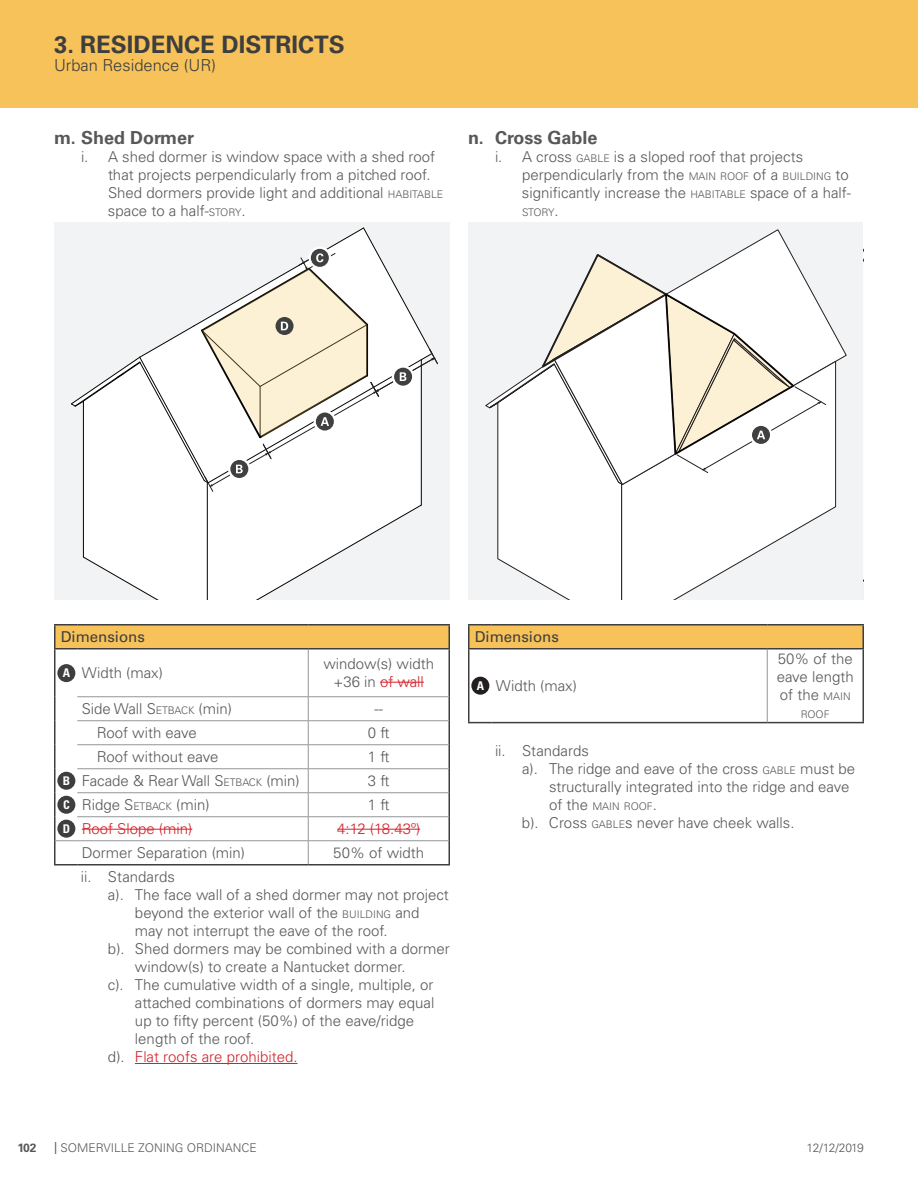
<style>
.page{position:relative;width:918px;height:1188px;background:#fff}
.page>*{position:absolute;margin:0;border:0;box-sizing:border-box;transform-origin:0 0}
.t1{font:700 24px "Univers LT Std";color:#3e3e3f}
.t2{font:700 18px "Univers LT Std";color:#57585a}
.t3{font:300 16.5px "Univers LT Std";color:#3e3e3f}
.t4{font:300 15px/18px "Univers LT Std";color:#57585a}
.t5{font:300 15px "Univers LT Std";color:#d1232a}
.t6{font:15px "Univers LT Std";color:#3e3e3f}
.t7{font:300 12px "Univers LT Std";color:#57585a}
.t8{font:700 12px "Univers LT Std";color:#57585a}
.t9{font:300 10.5px "Univers LT Std";letter-spacing:-.01em;color:#57585a}
.s1{font-size:10.5px}
.s2{font-size:15px}
.s3{font-weight:700;font-stretch:condensed;font-size:12px;color:#fff}
.s4{color:#d1232a}
.s5{font-style:inherit}
.s6{color:#57585a}
.s7{font-weight:400}
</style>
<div class="page">
<div style="left:0;top:0;width:918px;height:108px;background:#f6c259"></div>
<hr style="left:135px;top:1063px;width:163px;height:1px;background:#d1232a">
<div style="left:55px;top:625px;width:394px;height:24px;background:#f6c259"></div>
<hr style="left:54px;top:626px;width:2px;height:22px;background:#3e3e3f">
<hr style="left:448px;top:626px;width:2px;height:22px;background:#3e3e3f">
<hr style="left:54px;top:650px;width:2px;height:47px;background:#3e3e3f">
<hr style="left:448px;top:650px;width:2px;height:47px;background:#3e3e3f">
<hr style="left:54px;top:697px;width:2px;height:24px;background:#3e3e3f">
<hr style="left:448px;top:697px;width:2px;height:24px;background:#3e3e3f">
<hr style="left:54px;top:721px;width:2px;height:24px;background:#3e3e3f">
<hr style="left:448px;top:721px;width:2px;height:24px;background:#3e3e3f">
<hr style="left:54px;top:745px;width:2px;height:24px;background:#3e3e3f">
<hr style="left:448px;top:745px;width:2px;height:24px;background:#3e3e3f">
<hr style="left:54px;top:841px;width:2px;height:23px;background:#3e3e3f">
<hr style="left:448px;top:841px;width:2px;height:23px;background:#3e3e3f">
<hr style="left:54px;top:864px;width:23px;height:2px;background:#3e3e3f">
<hr style="left:77px;top:864px;width:231px;height:2px;background:#3e3e3f">
<hr style="left:308px;top:864px;width:142px;height:2px;background:#3e3e3f">
<hr style="left:308px;top:650px;width:1px;height:47px;background:#939598">
<hr style="left:77px;top:696px;width:231px;height:1px;background:#939598">
<hr style="left:308px;top:696px;width:140px;height:1px;background:#939598">
<hr style="left:77px;top:720px;width:231px;height:1px;background:#939598">
<hr style="left:308px;top:720px;width:140px;height:1px;background:#939598">
<hr style="left:77px;top:744px;width:231px;height:1px;background:#939598">
<hr style="left:308px;top:744px;width:140px;height:1px;background:#939598">
<hr style="left:77px;top:768px;width:231px;height:1px;background:#939598">
<hr style="left:308px;top:768px;width:140px;height:1px;background:#939598">
<hr style="left:77px;top:792px;width:231px;height:1px;background:#939598">
<hr style="left:308px;top:792px;width:140px;height:1px;background:#939598">
<hr style="left:77px;top:816px;width:231px;height:1px;background:#939598">
<hr style="left:308px;top:816px;width:140px;height:1px;background:#939598">
<svg style="left:308px;top:697px;width:1px;height:167px"></svg>
<hr style="left:54px;top:624px;width:23px;height:2px;background:#3e3e3f">
<hr style="left:77px;top:624px;width:231px;height:2px;background:#3e3e3f">
<hr style="left:308px;top:624px;width:142px;height:2px;background:#3e3e3f">
<svg style="left:56px;top:840px;width:21px;height:1px"></svg>
<hr style="left:77px;top:840px;width:231px;height:1px;background:#939598">
<hr style="left:308px;top:840px;width:140px;height:1px;background:#939598">
<hr style="left:54px;top:769px;width:2px;height:24px;background:#3e3e3f">
<hr style="left:448px;top:769px;width:2px;height:24px;background:#3e3e3f">
<hr style="left:54px;top:793px;width:2px;height:24px;background:#3e3e3f">
<hr style="left:448px;top:793px;width:2px;height:24px;background:#3e3e3f">
<hr style="left:54px;top:817px;width:2px;height:24px;background:#3e3e3f">
<hr style="left:448px;top:817px;width:2px;height:24px;background:#3e3e3f">
<hr style="left:54px;top:648px;width:23px;height:2px;background:#3e3e3f">
<hr style="left:77px;top:648px;width:231px;height:2px;background:#3e3e3f">
<hr style="left:308px;top:648px;width:142px;height:2px;background:#3e3e3f">
<div style="left:55px;top:222px;width:394px;height:378px;background:#f2f3f4"></div>
<div style="left:82px;top:492px;width:339px;height:65px;background:#fff"></div>
<svg style="left:83px;top:505px;width:339px;height:95px"></svg>
<hr style="left:421px;top:360px;width:1px;height:145px;background:#040503">
<hr style="left:207px;top:482px;width:1px;height:118px;background:#040503">
<hr style="left:83px;top:460px;width:1px;height:97px;background:#040503">
<svg style="left:71px;top:227px;width:367px;height:265px"></svg>
<div style="left:57px;top:664px;width:18px;height:18px;background:#3e3e3f;border-radius:50%"></div>
<hr style="left:380px;top:682px;width:44px;height:1px;background:#d1232a">
<div style="left:57px;top:772px;width:18px;height:18px;background:#3e3e3f;border-radius:50%"></div>
<div style="left:57px;top:796px;width:18px;height:18px;background:#3e3e3f;border-radius:50%"></div>
<div style="left:57px;top:820px;width:18px;height:18px;background:#3e3e3f;border-radius:50%"></div>
<hr style="left:82px;top:829px;width:110px;height:1px;background:#d1232a">
<hr style="left:337px;top:829px;width:83px;height:1px;background:#d1232a">
<div style="left:469px;top:625px;width:394px;height:24px;background:#f6c259"></div>
<hr style="left:767px;top:649px;width:1px;height:73px;background:#939598">
<hr style="left:468px;top:626px;width:2px;height:22px;background:#3e3e3f">
<hr style="left:862px;top:626px;width:2px;height:22px;background:#3e3e3f">
<hr style="left:468px;top:648px;width:23px;height:2px;background:#3e3e3f">
<hr style="left:468px;top:649px;width:2px;height:73px;background:#3e3e3f">
<hr style="left:491px;top:648px;width:276px;height:2px;background:#3e3e3f">
<hr style="left:767px;top:648px;width:97px;height:2px;background:#3e3e3f">
<hr style="left:862px;top:649px;width:2px;height:73px;background:#3e3e3f">
<svg style="left:468px;top:722px;width:23px;height:1px"></svg>
<hr style="left:491px;top:722px;width:276px;height:1px;background:#3e3e3f">
<hr style="left:767px;top:722px;width:97px;height:1px;background:#3e3e3f">
<hr style="left:468px;top:624px;width:23px;height:2px;background:#3e3e3f">
<hr style="left:491px;top:624px;width:276px;height:2px;background:#3e3e3f">
<hr style="left:767px;top:624px;width:97px;height:2px;background:#3e3e3f">
<svg style="left:469px;top:222px;width:394px;height:378px"></svg>
<div style="left:471px;top:677px;width:18px;height:18px;background:#231f20;border-radius:50%"></div>
<h1 class="t1" style="left:54px;top:31px;width:292px">3. RESIDENCE DISTRICTS</h1>
<p class="t3" style="left:54px;top:56px;width:163px">Urban Residence (UR)</p>
<p class="t2" style="left:54px;top:127px;width:142px">M. SHED DORMER</p>
<p class="t4" style="left:108px;top:148px;width:337px;text-indent:-27px">i. A shed dormer is window space with a shed roof that projects perpendicularly from a pitched roof.<br>Shed dormers provide light and additional <span class="s1">HABITABLE </span>space to a half-<span class="s1">STORY</span>.</p>
<p class="t2" style="left:468px;top:127px;width:131px">N. CROSS GABLE</p>
<p class="t4" style="left:522px;top:148px;width:331px;text-indent:-27px">i. A cross <span class="s1">GABLE</span> is a sloped roof that projects perpendicularly from the <span class="s1">MAIN ROOF</span> of a <span class="s1">BUILDING</span> to significantly increase the <span class="s1">HABITABLE</span> space of a half-</p>
<p class="t9" style="left:522px;top:206px;width:38px">STORY<span class="s2">.</span></p>
<p class="t6" style="left:61px;top:628px;width:86px">Dimensions</p>
<p class="t4" style="left:63px;top:664px;width:102px"><span class="s3">A</span> Width (max)</p>
<p class="t4" style="left:323px;top:655px;width:112px;text-align:center">window(s) width +36 in <span class="s4">of wall</span></p>
<p class="t4" style="left:82px;top:700px;width:152px">Side Wall <span class="s5">S</span><span class="s1">ETBACK</span> (min)</p>
<p class="t4" style="left:375px;top:700px;width:10px">--</p>
<p class="t4" style="left:97px;top:724px;width:101px">Roof with eave</p>
<p class="t4" style="left:368px;top:724px;width:23px">0 ft</p>
<p class="t4" style="left:97px;top:748px;width:123px">Roof without eave</p>
<p class="t4" style="left:368px;top:748px;width:23px">1 ft</p>
<p class="t4" style="left:63px;top:772px;width:239px"><span class="s3">B</span> Facade &amp; Rear Wall <span class="s5">S</span><span class="s1">ETBACK</span> (min)</p>
<p class="t4" style="left:368px;top:772px;width:23px">3 ft</p>
<p class="t4" style="left:63px;top:796px;width:148px"><span class="s3">C</span> Ridge <span class="s5">S</span><span class="s1">ETBACK</span> (min)</p>
<p class="t4" style="left:368px;top:796px;width:23px">1 ft</p>
<p class="t5" style="left:63px;top:820px;width:131px"><span class="s3">D</span> Roof Slope (min)</p>
<p class="t5" style="left:337px;top:820px;width:84px">4:12 (18.43º)</p>
<p class="t4" style="left:82px;top:844px;width:165px">Dormer Separation (min)</p>
<p class="t4" style="left:333px;top:844px;width:92px">50% of width</p>
<p class="t4" style="left:81px;top:868px;width:95px">ii. Standards</p>
<p class="t4" style="left:108px;top:886px;width:342px">a). The face wall of a shed dormer may not project</p>
<p class="t4" style="left:135px;top:904px;width:286px">beyond the exterior wall of the <span class="s1">BUILDING</span> and</p>
<p class="t4" style="left:135px;top:922px;width:254px">may not interrupt the eave of the roof.</p>
<p class="t4" style="left:108px;top:940px;width:343px">b). Shed dormers may be combined with a dormer</p>
<p class="t4" style="left:135px;top:958px;width:272px">window(s) to create a Nantucket dormer.</p>
<p class="t4" style="left:108px;top:976px;width:327px">c). The cumulative width of a single, multiple, or</p>
<p class="t4" style="left:135px;top:994px;width:301px">attached combinations of dormers may equal</p>
<p class="t4" style="left:135px;top:1012px;width:281px">up to fifty percent (50%) of the eave/ridge</p>
<p class="t4" style="left:135px;top:1030px;width:121px">length of the roof.</p>
<p class="t5" style="left:108px;top:1048px;width:191px"><span class="s6">d).</span> Flat roofs are prohibited.</p>
<p class="t6" style="left:475px;top:628px;width:86px">Dimensions</p>
<p class="t4" style="left:477px;top:677px;width:102px"><span class="s3">A</span> Width (max)</p>
<p class="t4" style="left:777px;top:650px;width:78px;text-align:justify">50% of the eave length of the <span class="s1">MAIN</span></p>
<p class="t9" style="left:801px;top:708px;width:30px">ROOF</p>
<p class="t4" style="left:495px;top:742px;width:95px">ii. Standards</p>
<p class="t4" style="left:522px;top:760px;width:335px">a). The ridge and eave of the cross <span class="s1">GABLE</span> must be</p>
<p class="t4" style="left:549px;top:778px;width:302px">structurally integrated into the ridge and eave</p>
<p class="t9" style="left:549px;top:800px;width:109px"><span class="s2">of the</span> MAIN ROOF<span class="s2">.</span></p>
<p class="t4" style="left:522px;top:814px;width:274px">b). Cross <span class="s1">GABLE</span>s never have cheek walls.</p>
<p class="t8" style="left:17px;top:1141px;width:21px">102</p>
<p class="t7" style="left:54px;top:1141px;width:204px"><span class="s7">|</span> SOMERVILLE ZONING ORDINANCE</p>
<p class="t7" style="left:807px;top:1140px;width:59px">12/12/2019</p>
</div>
